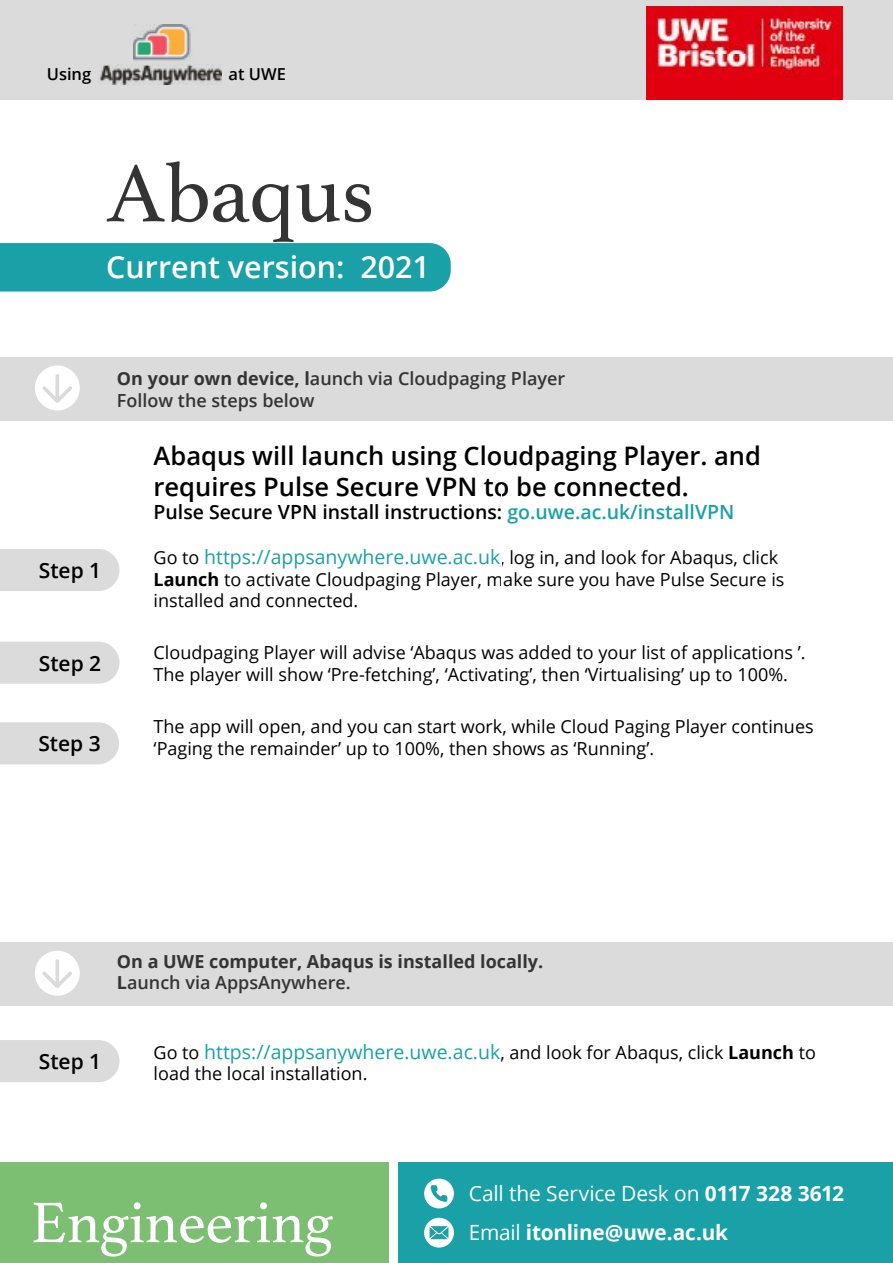
<style>
.page{position:relative;width:893px;height:1263px;background:#fff}
.page>*{position:absolute;margin:0;border:0;box-sizing:border-box;transform-origin:0 0}
.t1{font:85.5px "Athelas";letter-spacing:-.01em;color:#343434}
.t2{font:60.3px "Athelas";letter-spacing:-.01em;color:#fff}
.t3{font:600 30.45px "Open Sans";color:#fff}
.t4{font:600 25.5px/30.6px "Open Sans";color:#000}
.t5{font:700 21px/39px "Open Sans";letter-spacing:-.01em;color:#fff}
.t6{font:600 21px "Open Sans";color:#000}
.t7{font:19.5px "Open Sans";color:#1aa0a7}
.t8{font:600 19.5px "Open Sans";color:#000}
.t9{font:18px/21.6px "Open Sans";color:#000}
.t10{font:700 18px/21.6px "Open Sans";color:#343434}
.t11{font:600 18px/21.6px "Open Sans";color:#343434}
.t12{font:600 16.5px "Open Sans";color:#000}
.s1{font-weight:700}
.s2{color:#1aa0a7}
.s3{font-size:19.5px;color:#1aa0a7}
.s4{font-weight:600}
.s5{font-size:18px;color:#000}
.s6{font-weight:700;font-size:18px;color:#000}
.s7{font-weight:400}
</style>
<div class="page">
<div style="left:0;top:0;width:893px;height:99px;background:#dbdbdb"></div>
<div style="left:0;top:243px;width:451px;height:49px;background:#1aa0a7"></div>
<img style="left:647px;top:6px;width:195px;height:93px">
<div style="left:0;top:1162px;width:893px;height:101px;background:#1aa0a7"></div>
<div style="left:0;top:357px;width:893px;height:63px;background:#dbdbdb"></div>
<div style="left:424px;top:1178px;width:30px;height:30px;background:#fff;border-radius:50%"></div>
<svg style="left:431px;top:1185px;width:16px;height:17px"></svg>
<div style="left:424px;top:1218px;width:30px;height:29px;background:#fff;border-radius:50%"></div>
<svg style="left:430px;top:1226px;width:18px;height:13px"></svg>
<img style="left:100px;top:65px;width:121px;height:19px">
<img style="left:133px;top:24px;width:59px;height:41px">
<div style="left:35px;top:365px;width:45px;height:45px;background:#fff;border-radius:50%"></div>
<svg style="left:42px;top:374px;width:30px;height:29px"></svg>
<div style="left:0;top:549px;width:119px;height:42px;background:#dbdbdb"></div>
<div style="left:0;top:642px;width:119px;height:42px;background:#dbdbdb"></div>
<div style="left:0;top:722px;width:119px;height:42px;background:#dbdbdb"></div>
<div style="left:0;top:942px;width:893px;height:63px;background:#dbdbdb"></div>
<div style="left:35px;top:951px;width:45px;height:45px;background:#fff;border-radius:50%"></div>
<svg style="left:42px;top:959px;width:30px;height:29px"></svg>
<div style="left:0;top:1040px;width:119px;height:42px;background:#dbdbdb"></div>
<div style="left:0;top:1162px;width:394px;height:101px;background:#7cbf72"></div>
<div style="left:389px;top:1161px;width:9px;height:102px;background:#fff"></div>
<p class="t12" style="left:47px;top:62px;width:46px">Using</p>
<p class="t12" style="left:229px;top:62px;width:59px">at UWE</p>
<h1 class="t1" style="left:106px;top:146px;width:270px">Abaqus</h1>
<h3 class="t3" style="left:106px;top:246px;width:325px">Current version: 2021</h3>
<p class="t6" style="left:39px;top:556px;width:64px">Step 1</p>
<p class="t6" style="left:39px;top:648px;width:64px">Step 2</p>
<p class="t6" style="left:38px;top:729px;width:64px">Step 3</p>
<p class="t11" style="left:117px;top:367px;width:450px"><span class="s1">On your own device, l</span>aunch via Cloudpaging Player<br>Follow the steps below</p>
<h3 class="t4" style="left:154px;top:440px;width:609px">Abaqus will launch using Cloudpaging Player. and requires Pulse Secure VPN to be connected.</h3>
<p class="t8" style="left:154px;top:498px;width:582px">Pulse Secure VPN install instructions: <span class="s2">go.uwe.ac.uk/installVPN</span></p>
<p class="t9" style="left:154px;top:546px;width:632px">Go to <span class="s3">https://appsanywhere.uwe.ac.uk</span>, log in, and look for Abaqus, click<br><span class="s1">Launch</span> to activate Cloudpaging Player, make sure you have Pulse Secure is installed and connected.</p>
<p class="t9" style="left:154px;top:642px;width:653px">Cloudpaging Player will advise ‘Abaqus was added to your list of applications ’.<br>The player will show ‘Pre-fetching’, ‘Activating’, then ‘Virtualising’ up to 100%.</p>
<p class="t9" style="left:154px;top:715px;width:662px">The app will open, and you can start work, while Cloud Paging Player continues ‘Paging the remainder’ up to 100%, then shows as ‘Running’.</p>
<p class="t6" style="left:39px;top:1047px;width:64px">Step 1</p>
<p class="t10" style="left:117px;top:950px;width:428px">On a UWE computer, Abaqus is installed locally.<br>L<span class="s4">aunch via AppsAnywhere.</span></p>
<p class="t7" style="left:154px;top:1038px;width:664px"><span class="s5">Go to</span> https://appsanywhere.uwe.ac.uk<span class="s5">, and look for Abaqus, click</span> <span class="s6">Launch</span> <span class="s5">to</span></p>
<p class="t9" style="left:154px;top:1063px;width:215px">load the local installation.</p>
<h2 class="t2" style="left:31px;top:1189px;width:308px">Archit cture</h2>
<h2 class="t2" style="left:31px;top:1189px;width:304px">Engineering</h2>
<p class="t5" style="left:469px;top:1173px;width:377px"><span class="s7">Call the Service Desk on</span> 0117 328 3612<br><span class="s7">Email</span> itonline@uwe.ac.uk</p>
</div>
